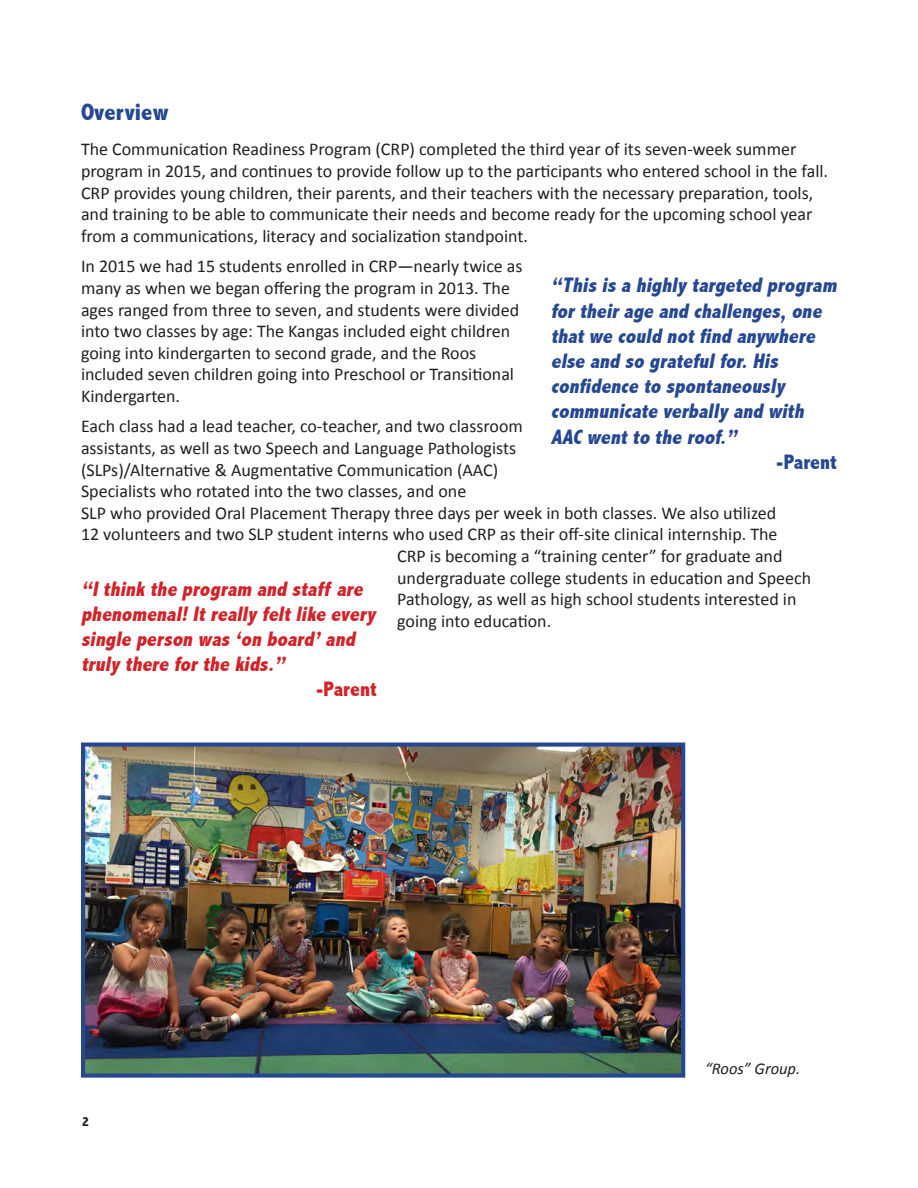
<style>
.page{position:relative;width:918px;height:1188px;background:#fff}
.page>*{position:absolute;margin:0;border:0;box-sizing:border-box;transform-origin:0 0}
.Headings{font:800 condensed 24px "Abadi";letter-spacing:.01em;color:#264792}
.Inset_quote{font:italic 800 condensed 21px/25.2px "Abadi";color:#264792}
.Inset_quote-2{font:italic 800 condensed 21px/25.2px "Abadi";color:#d1232a}
.Inset_quote-3{font:800 condensed 21px "Abadi";color:#264792}
.Inset_quote-4{font:800 condensed 21px "Abadi";color:#d1232a}
.Text{font:18px/21.6px "Calibri";color:#231f20}
.t1{font:italic 16.5px "Calibri";color:#231f20}
.Text-2{font:800 condensed 13.5px "Abadi";color:#231f20}
</style>
<div class="page">
<img style="left:86px;top:748px;width:594px;height:325px">
<div style="left:81px;top:743px;width:604px;height:335px;border:4px solid #264792"></div>
<p class="Headings" style="left:81px;top:98px;width:89px">Overview</p>
<p class="Text" style="left:81px;top:139px;width:749px">The Communication Readiness Program (CRP) completed the third year of its seven-week summer program in 2015, and continues to provide follow up to the participants who entered school in the fall.<br>CRP provides young children, their parents, and their teachers with the necessary preparation, tools, and training to be able to communicate their needs and become ready for the upcoming school year from a communications, literacy and socialization standpoint.</p>
<p class="Text" style="left:81px;top:256px;width:443px">In 2015 we had 15 students enrolled in CRP—nearly twice as many as when we began offering the program in 2013. The ages ranged from three to seven, and students were divided into two classes by age: The Kangas included eight children going into kindergarten to second grade, and the Roos included seven children going into Preschool or Transitional Kindergarten.</p>
<p class="Text" style="left:81px;top:416px;width:443px">Each class had a lead teacher, co-teacher, and two classroom</p>
<p class="Text" style="left:81px;top:437px;width:437px">assistants, as well as two Speech and Language Pathologists</p>
<p class="Text" style="left:81px;top:459px;width:419px">(SLPs)/Alternative &amp; Augmentative Communication (AAC)</p>
<p class="Text" style="left:81px;top:481px;width:387px">Specialists who rotated into the two classes, and one</p>
<p class="Text" style="left:81px;top:502px;width:697px">SLP who provided Oral Placement Therapy three days per week in both classes. We also utilized</p>
<p class="Text" style="left:81px;top:524px;width:698px">12 volunteers and two SLP student interns who used CRP as their off-site clinical internship. The</p>
<p class="Text" style="left:397px;top:545px;width:387px">CRP is becoming a “training center” for graduate and</p>
<p class="Text" style="left:397px;top:567px;width:416px">undergraduate college students in education and Speech</p>
<p class="Text" style="left:397px;top:589px;width:401px">Pathology, as well as high school students interested in</p>
<p class="Text" style="left:397px;top:610px;width:156px">going into education.</p>
<p class="Inset_quote" style="left:551px;top:273px;width:292px">“This is a highly targeted program fortheirage and challenges,one thatwe could notfind anywhere else and so gratefulfor.His confidence to spontaneously communicate verbally and with<br>AAC wentto the roof.”</p>
<p class="Inset_quote-3" style="left:776px;top:450px;width:63px">-Parent</p>
<p class="Inset_quote-2" style="left:81px;top:576px;width:300px">“Ithink the program and staff are phenomenal!Itreally feltlike every single person was ‘on board’and truly there forthe kids.”</p>
<p class="Inset_quote-4" style="left:316px;top:677px;width:63px">-Parent</p>
<p class="Text-2" style="left:82px;top:1114px;width:8px">2</p>
<p class="t1" style="left:705px;top:1057px;width:97px">“Roos” Group.</p>
</div>
